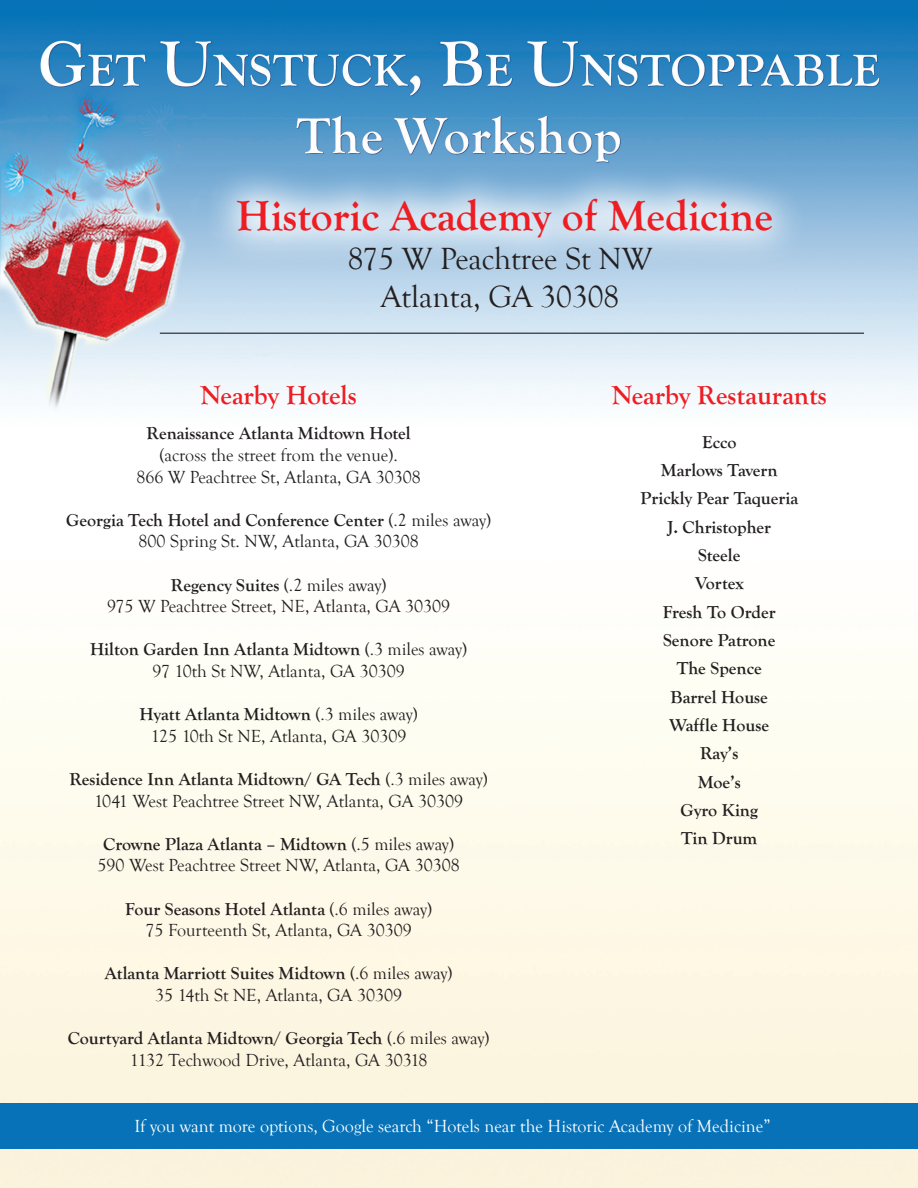
<style>
.page{position:relative;width:918px;height:1188px;background:#fff}
.page>*{position:absolute;margin:0;border:0;box-sizing:border-box;transform-origin:0 0}
.t1{font:700 43.5px "Goudy Old Style T";color:#ee1d23}
.t2{font:31.5px/37.8px "Goudy Old Style T";color:#231f20;text-align:center}
.t3{font:700 27px "Goudy Old Style T";color:#ee1d23}
.t4{font:18px/21.6px "Goudy Old Style T";color:#231f20;text-align:center}
.t5{font:700 18px/28.3px "Goudy Old Style T";color:#231f20;text-align:center}
.t6{font:18px "Goudy Old Style T";color:#fff}
.s1{font-weight:700}
</style>
<div class="page">
<img style="left:0;top:0;width:918px;height:1188px">
<div style="left:0;top:1104px;width:918px;height:45px;background:#0772b7"></div>
<div style="left:202px;top:162px;width:607px;height:112px;background:#fff;opacity:.94"></div>
<hr style="left:160px;top:333px;width:704px;height:1px;background:#231f20">
<h1 class="t1" style="left:237px;top:191px;width:538px">Historic Academy of Medicine</h1>
<h2 class="t2" style="left:348px;top:240px;width:306px">875 W Peachtree St NW<br>Atlanta, GA 30308</h2>
<h3 class="t3" style="left:200px;top:380px;width:158px">Nearby Hotels</h3>
<p class="t5" style="left:147px;top:420px;width:266px">Renaissance Atlanta Midtown Hotel</p>
<p class="t4" style="left:136px;top:445px;width:286px">(across the street from the venue).<br>866 W Peachtree St, Atlanta, GA 30308</p>
<p class="t4" style="left:66px;top:510px;width:426px"><span class="s1">Georgia Tech Hotel and Conference Center</span> (.2 miles away)<br>800 Spring St. NW, Atlanta, GA 30308</p>
<p class="t4" style="left:107px;top:574px;width:345px"><span class="s1">Regency Suites</span> (.2 miles away)<br>975 W Peachtree Street, NE, Atlanta, GA 30309</p>
<p class="t4" style="left:90px;top:639px;width:379px"><span class="s1">Hilton Garden Inn Atlanta Midtown</span> (.3 miles away)<br>97 10th St NW, Atlanta, GA 30309</p>
<p class="t4" style="left:139px;top:704px;width:280px"><span class="s1">Hyatt Atlanta Midtown</span> (.3 miles away)<br>125 10th St NE, Atlanta, GA 30309</p>
<p class="t4" style="left:69px;top:769px;width:420px"><span class="s1">Residence Inn Atlanta Midtown/ GA Tech</span> (.3 miles away)<br>1041 West Peachtree Street NW, Atlanta, GA 30309</p>
<p class="t4" style="left:98px;top:834px;width:364px"><span class="s1">Crowne Plaza Atlanta – Midtown</span> (.5 miles away)<br>590 West Peachtree Street NW, Atlanta, GA 30308</p>
<p class="t4" style="left:125px;top:898px;width:308px"><span class="s1">Four Seasons Hotel Atlanta</span> (.6 miles away)<br>75 Fourteenth St, Atlanta, GA 30309</p>
<p class="t4" style="left:105px;top:963px;width:349px"><span class="s1">Atlanta Marriott Suites Midtown</span> (.6 miles away)<br>35 14th St NE, Atlanta, GA 30309</p>
<p class="t4" style="left:68px;top:1028px;width:423px"><span class="s1">Courtyard Atlanta Midtown/ Georgia Tech</span> (.6 miles away)<br>1132 Techwood Drive, Atlanta, GA 30318</p>
<h3 class="t3" style="left:612px;top:380px;width:217px">Nearby Restaurants</h3>
<p class="t5" style="left:640px;top:428px;width:159px">Ecco<br>Marlows Tavern<br>Prickly Pear Taqueria<br>J. Christopher<br>Steele<br>Vortex<br>Fresh To Order<br>Senore Patrone<br>The Spence<br>Barrel House<br>Waffle House<br>Ray’s<br>Moe’s<br>Gyro King<br>Tin Drum</p>
<p class="t6" style="left:134px;top:1116px;width:638px">If you want more options, Google search “Hotels near the Historic Academy of Medicine”</p>
</div>
